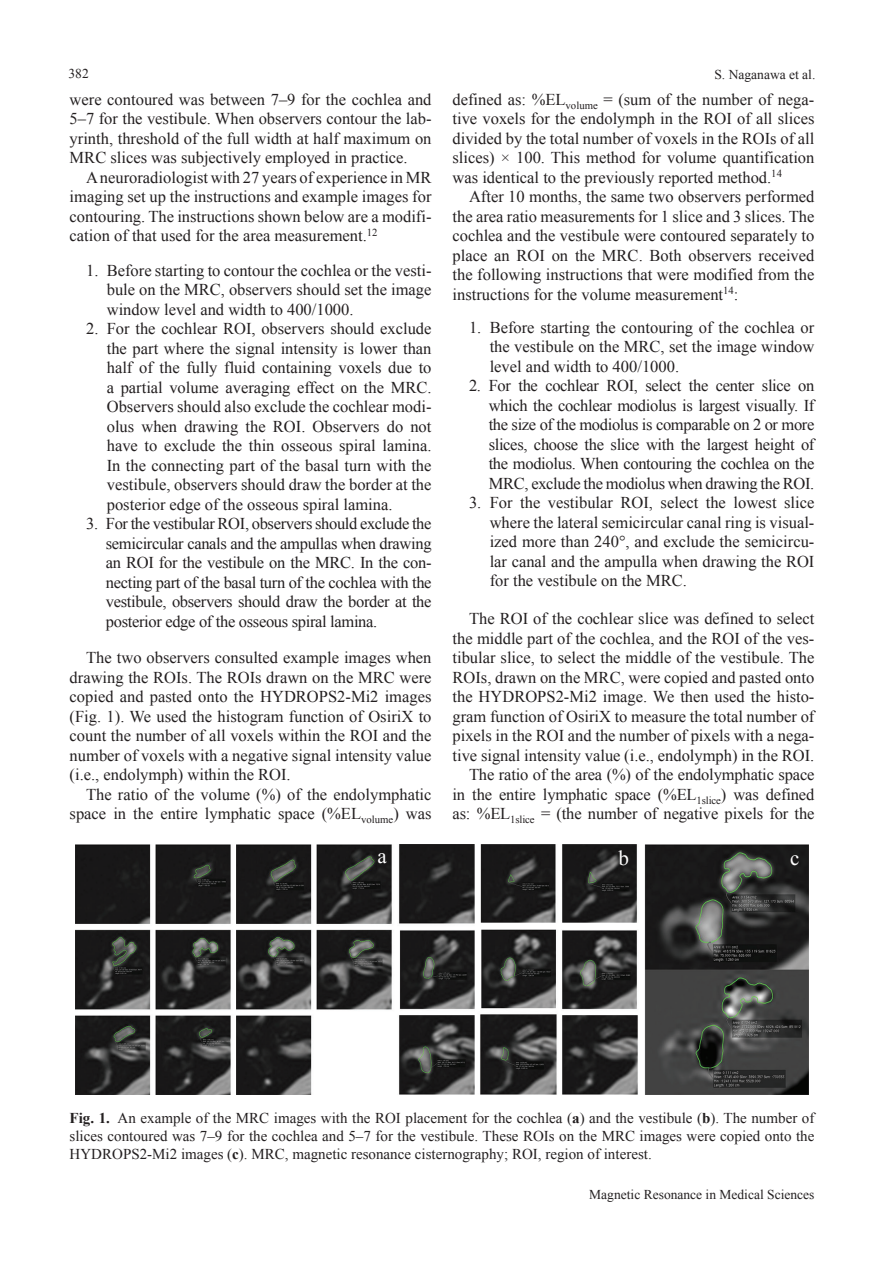
<style>
.page{position:relative;width:894px;height:1263px;background:#fff}
.page>*{position:absolute;margin:0;border:0;box-sizing:border-box;transform-origin:0 0}
.t1{font:21px "Times New Roman";color:#fff}
.t2{font:16.5px/19.5px "Times New Roman";color:#231f20;text-align:justify}
.t3{font:15px/18px "Times New Roman";color:#231f20;text-align:justify}
.t4{font:13.5px "Times New Roman";color:#231f20}
.s1{font-weight:700}
</style>
<div class="page">
<img style="left:76px;top:844px;width:732px;height:250px">
<p class="t4" style="left:68px;top:64px;width:22px">382</p>
<p class="t4" style="left:714px;top:65px;width:102px">S. Naganawa et al.</p>
<p class="t2" style="left:70px;top:89px;width:363px">were contoured was between 7–9 for the cochlea and 5–7 for the vestibule. When observers contour the lab&shy;yrinth, threshold of the full width at half maximum on MRC slices was subjectively employed in practice.</p>
<p class="t2" style="left:70px;top:167px;width:363px;text-indent:16px">A neuroradiologist with 27 years of experience in MR imaging set up the instructions and example images for contouring. The instructions shown below are a modifi&shy;cation of that used for the area measurement.<sup>12</sup></p>
<p class="t2" style="left:107px;top:260px;width:326px;text-indent:-21px">1. Before starting to contour the cochlea or the vesti&shy;bule on the MRC, observers should set the image window level and width to 400/1000.</p>
<p class="t2" style="left:107px;top:319px;width:326px;text-indent:-21px">2. For the cochlear ROI, observers should exclude the part where the signal intensity is lower than half of the fully fluid containing voxels due to a partial volume averaging effect on the MRC.<br>Observers should also exclude the cochlear modi&shy;olus when drawing the ROI. Observers do not have to exclude the thin osseous spiral lamina.<br>In the connecting part of the basal turn with the vestibule, observers should draw the border at the posterior edge of the osseous spiral lamina.</p>
<p class="t2" style="left:106px;top:514px;width:327px;text-indent:-20px">3. For the vestibular ROI, observers should exclude the semicircular canals and the ampullas when drawing an ROI for the vestibule on the MRC. In the con&shy;necting part of the basal turn of the cochlea with the vestibule, observers should draw the border at the posterior edge of the osseous spiral lamina.</p>
<p class="t2" style="left:70px;top:647px;width:363px;text-indent:16px">The two observers consulted example images when drawing the ROIs. The ROIs drawn on the MRC were copied and pasted onto the HYDROPS2-Mi2 images (Fig. 1). We used the histogram function of OsiriX to count the number of all voxels within the ROI and the number of voxels with a negative signal intensity value (i.e., endolymph) within the ROI.</p>
<p class="t2" style="left:70px;top:784px;width:363px;text-align:right">The ratio of the volume (%) of the endolymphatic space in the entire lymphatic space (%EL<sub>volume</sub>) was</p>
<p class="t2" style="left:452px;top:89px;width:363px">defined as: %EL<sub>volume</sub> = (sum of the number of nega&shy;tive voxels for the endolymph in the ROI of all slices divided by the total number of voxels in the ROIs of all slices) × 100. This method for volume quantification was identical to the previously reported method.<sup>14</sup></p>
<p class="t2" style="left:452px;top:187px;width:363px;text-indent:16px">After 10 months, the same two observers performed the area ratio measurements for 1 slice and 3 slices. The cochlea and the vestibule were contoured separately to place an ROI on the MRC. Both observers received the following instructions that were modified from the instructions for the volume measurement<sup>14</sup>:</p>
<p class="t2" style="left:489px;top:317px;width:326px;text-indent:-21px">1. Before starting the contouring of the cochlea or the vestibule on the MRC, set the image window level and width to 400/1000.</p>
<p class="t2" style="left:488px;top:376px;width:327px;text-indent:-20px">2. For the cochlear ROI, select the center slice on which the cochlear modiolus is largest visually. If the size of the modiolus is comparable on 2 or more slices, choose the slice with the largest height of the modiolus. When contouring the cochlea on the MRC, exclude the modiolus when drawing the ROI.</p>
<p class="t2" style="left:489px;top:493px;width:326px;text-indent:-21px">3. For the vestibular ROI, select the lowest slice where the lateral semicircular canal ring is visual&shy;ized more than 240°, and exclude the semicircu&shy;lar canal and the ampulla when drawing the ROI for the vestibule on the MRC.</p>
<p class="t2" style="left:452px;top:608px;width:363px;text-align:right">The ROI of the cochlear slice was defined to select the middle part of the cochlea, and the ROI of the ves&shy;tibular slice, to select the middle of the vestibule. The ROIs, drawn on the MRC, were copied and pasted onto the HYDROPS2-Mi2 image. We then used the histo&shy;gram function of OsiriX to measure the total number of pixels in the ROI and the number of pixels with a nega&shy;tive signal intensity value (i.e., endolymph) in the ROI.<br>The ratio of the area (%) of the endolymphatic space in the entire lymphatic space (%EL<sub>1slice</sub>) was defined as: %EL<sub>1slice</sub> = (the number of negative pixels for the</p>
<p class="t1" style="left:377px;top:841px;width:11px">a</p>
<p class="t1" style="left:618px;top:843px;width:12px">b</p>
<p class="t1" style="left:789px;top:843px;width:11px">c</p>
<p class="t3" style="left:70px;top:1108px;width:746px"><span class="s1">Fig. 1.</span> An example of the MRC images with the ROI placement for the cochlea (<span class="s1">a</span>) and the vestibule (<span class="s1">b</span>). The number of slices contoured was 7–9 for the cochlea and 5–7 for the vestibule. These ROIs on the MRC images were copied onto the HYDROPS2-Mi2 images (<span class="s1">c</span>). MRC, magnetic resonance cisternography; ROI, region of interest.</p>
<p class="t4" style="left:589px;top:1185px;width:226px">Magnetic Resonance in Medical Sciences</p>
</div>
